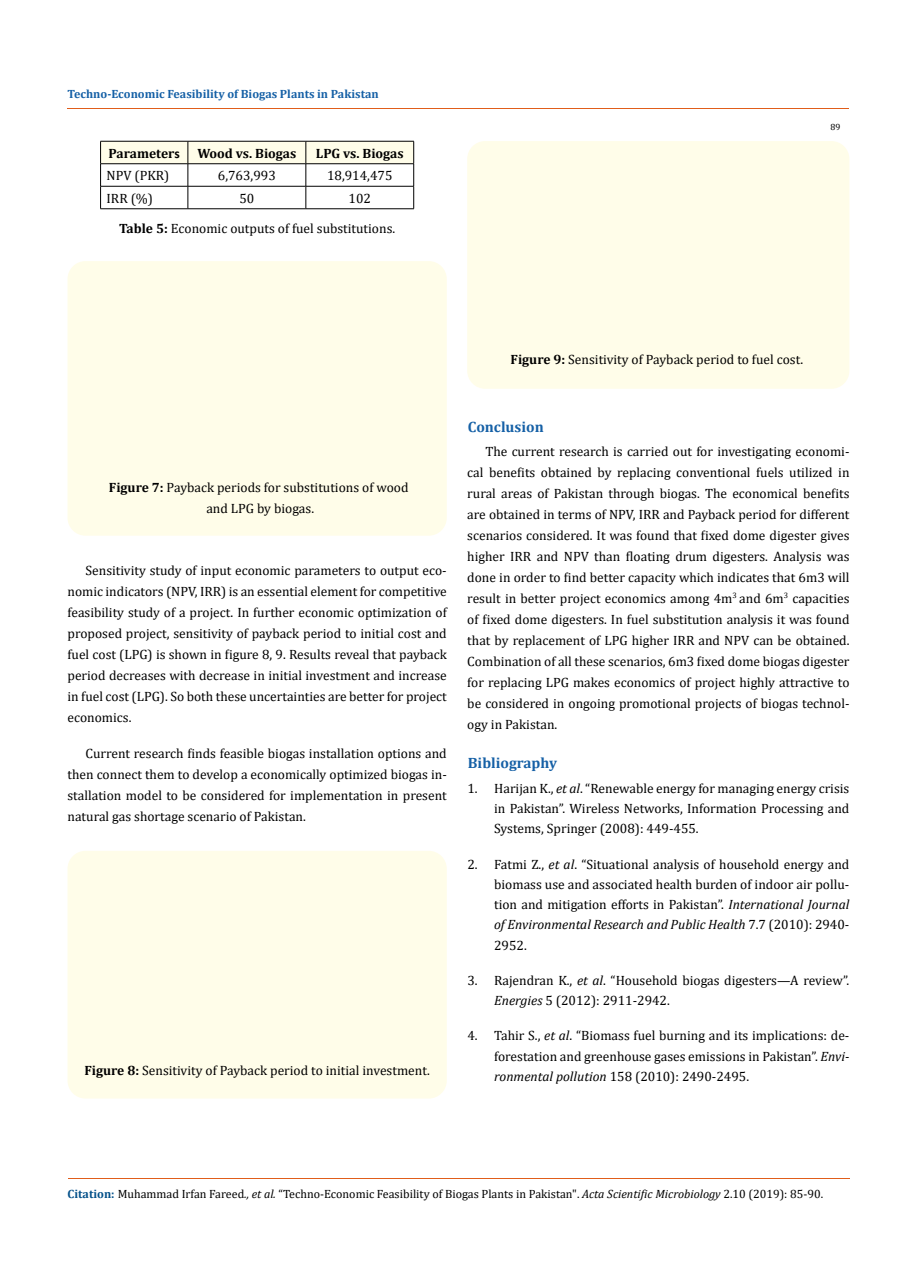
<style>
.page{position:relative;width:917px;height:1280px;background:#fff}
.page>*{position:absolute;margin:0;border:0;box-sizing:border-box;transform-origin:0 0}
.t1{font:700 15px "Cambria";color:#1560a6}
.t2{font:13.5px/21px "Cambria";color:#000;text-align:justify}
.t3{font:700 13.5px "Cambria";color:#000}
.t4{font:12px "Cambria";color:#000}
.t5{font:700 12px "Cambria";color:#1560a6}
.t6{font:9px "Cambria";color:#000}
.s1{font-family:"Calibri"}
.s2{font-weight:700}
.s3{font-style:italic}
.s4{font-weight:700;color:#035089}
</style>
<div class="page">
<hr style="left:67px;top:109px;width:782px;height:1px;background:#e05d1a">
<div style="left:67px;top:261px;width:380px;height:275px;background:#fffde9;border-radius:18px"></div>
<svg style="left:100px;top:141px;width:314px;height:67px"></svg>
<hr style="left:100px;top:208px;width:88px;height:1px;background:#000">
<hr style="left:188px;top:208px;width:118px;height:1px;background:#000">
<hr style="left:306px;top:208px;width:108px;height:1px;background:#000">
<div style="left:67px;top:850px;width:380px;height:248px;background:#fffde9;border-radius:18px"></div>
<div style="left:467px;top:141px;width:382px;height:248px;background:#fffde9;border-radius:18px"></div>
<hr style="left:68px;top:1178px;width:781px;height:1px;background:#e05d1a">
<p class="t5" style="left:68px;top:86px;width:313px">Techno-Economic Feasibility of Biogas Plants in Pakistan</p>
<p class="t3" style="left:109px;top:144px;width:73px">Parameter<span class="s1">s</span></p>
<p class="t3" style="left:197px;top:144px;width:100px">Wood vs. Biogas</p>
<p class="t3" style="left:316px;top:144px;width:89px">LPG vs. Biogas</p>
<p class="t2" style="left:107px;top:165px;width:64px">NPV (PKR)</p>
<p class="t2" style="left:218px;top:165px;width:59px">6,763,993</p>
<p class="t2" style="left:327px;top:165px;width:67px">18,914,475</p>
<p class="t2" style="left:107px;top:188px;width:48px">IRR (%)</p>
<p class="t2" style="left:239px;top:188px;width:16px">50</p>
<p class="t2" style="left:348px;top:188px;width:24px">102</p>
<p class="t2" style="left:119px;top:218px;width:278px"><span class="s2">Table 5:</span> Economic outputs of fuel substitutions.</p>
<p class="t6" style="left:830px;top:122px;width:11px">89</p>
<p class="t2" style="left:510px;top:349px;width:294px"><span class="s2">Figure 9:</span> Sensitivity of Payback period to fuel cost.</p>
<p class="t2" style="left:109px;top:477px;width:301px;text-align:center"><span class="s2">Figure 7:</span> Payback periods for substitutions of wood and LPG by biogas.</p>
<p class="t2" style="left:67px;top:560px;width:381px;text-indent:18px">Sensitivity study of input economic parameters to output eco&shy;nomic indicators (NPV, IRR) is an essential element for competitive feasibility study of a project. In further economic optimization of proposed project, sensitivity of payback period to initial cost and fuel cost (LPG) is shown in figure 8, 9. Results reveal that payback period decreases with decrease in initial investment and increase in fuel cost (LPG). So both these uncertainties are better for project economics.</p>
<p class="t2" style="left:67px;top:743px;width:381px;text-indent:18px">Current research finds feasible biogas installation options and then connect them to develop a economically optimized biogas in&shy;stallation model to be considered for implementation in present natural gas shortage scenario of Pakistan.</p>
<p class="t2" style="left:84px;top:1060px;width:347px"><span class="s2">Figure 8:</span> Sensitivity of Payback period to initial investment.</p>
<p class="t1" style="left:468px;top:416px;width:77px">Conclusion</p>
<p class="t2" style="left:467px;top:440px;width:384px;text-indent:18px">The current research is carried out for investigating economi&shy;cal benefits obtained by replacing conventional fuels utilized in rural areas of Pakistan through biogas. The economical benefits are obtained in terms of NPV, IRR and Payback period for different scenarios considered. It was found that fixed dome digester gives higher IRR and NPV than floating drum digesters. Analysis was done in order to find better capacity which indicates that 6m3 will result in better project economics among 4m<sup>3</sup> and 6m<sup>3</sup> capacities of fixed dome digesters. In fuel substitution analysis it was found that by replacement of LPG higher IRR and NPV can be obtained.<br>Combination of all these scenarios, 6m3 fixed dome biogas digester for replacing LPG makes economics of project highly attractive to be considered in ongoing promotional projects of biogas technol&shy;ogy in Pakistan.</p>
<p class="t1" style="left:468px;top:752px;width:91px">Bibliography</p>
<p class="t2" style="left:494px;top:778px;width:357px;line-height:20.2px;text-indent:-27px">1. Harijan K., <span class="s3">et al</span>. “Renewable energy for managing energy crisis in Pakistan”. Wireless Networks, Information Processing and Systems, Springer (2008): 449-455.</p>
<p class="t2" style="left:494px;top:853px;width:357px;line-height:20.2px;text-indent:-27px">2. Fatmi Z., <span class="s3">et al</span>. “Situational analysis of household energy and biomass use and associated health burden of indoor air pollu&shy;tion and mitigation efforts in Pakistan”. <span class="s3">International Journal of Environmental Research and Public Health</span> 7.7 (2010): 2940- 2952.</p>
<p class="t2" style="left:494px;top:970px;width:357px;line-height:20.2px;text-indent:-27px">3. Rajendran K., <span class="s3">et al</span>. “Household biogas digesters—A review”.<br><span class="s3">Energies</span> 5 (2012): 2911-2942.</p>
<p class="t2" style="left:494px;top:1025px;width:357px;line-height:20.2px;text-indent:-27px">4. Tahir S., <span class="s3">et al</span>. “Biomass fuel burning and its implications: de&shy;forestation and greenhouse gases emissions in Pakistan”. <span class="s3">Envi&shy;ronmental pollution</span> 158 (2010): 2490-2495.</p>
<p class="t4" style="left:68px;top:1186px;width:757px"><span class="s4">Citation:</span> Muhammad Irfan Fareed<span class="s3">., et al.</span> “Techno-Economic Feasibility of Biogas Plants in Pakistan". <span class="s3">Acta Scientific Microbiology</span> 2.10 (2019): 85-90.</p>
</div>
